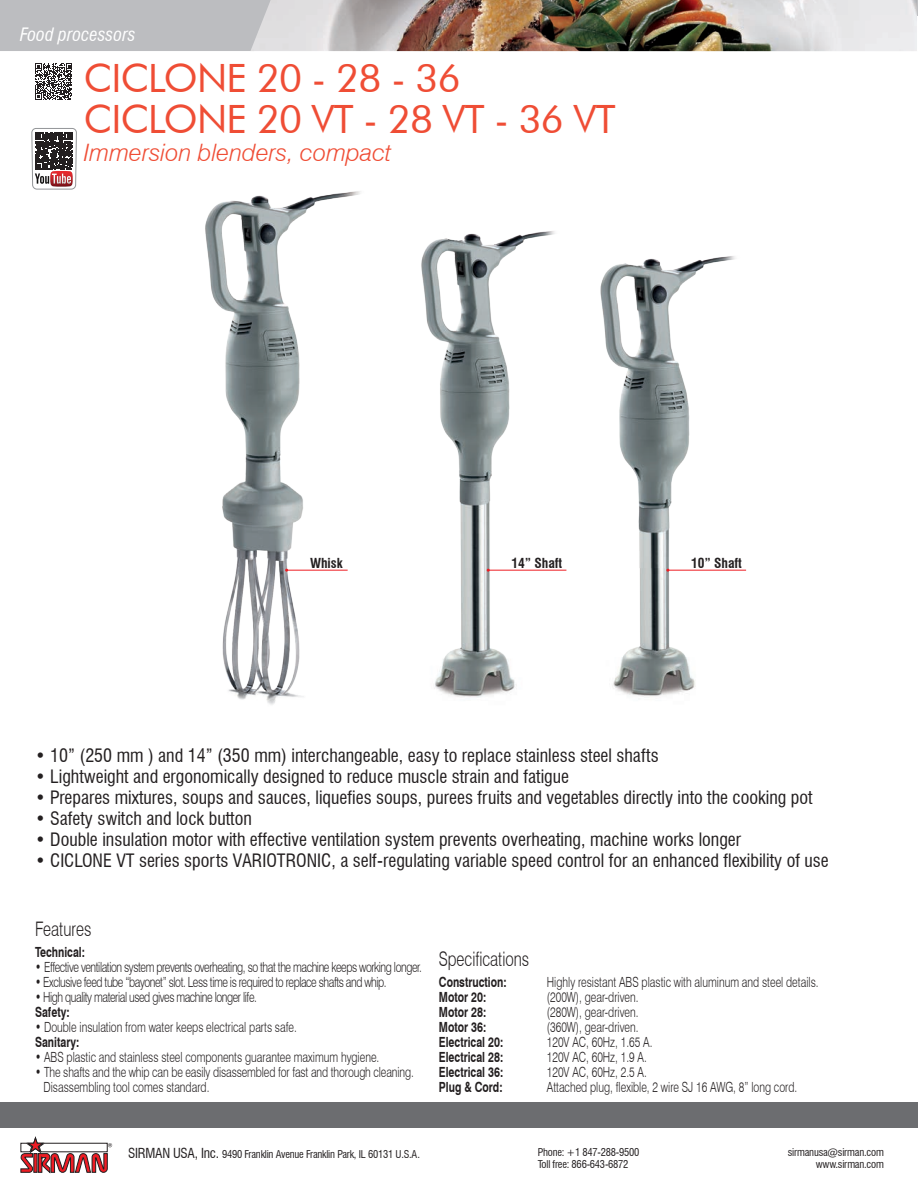
<style>
.page{position:relative;width:918px;height:1188px;background:#fff}
.page>*{position:absolute;margin:0;border:0;box-sizing:border-box;transform-origin:0 0}
.t1{font:39px/40.5px "Futura BT";letter-spacing:-.02em;color:#ef4d35}
.t2{font:italic 300 24px "Swiss 721 BT";color:#ef4d35}
.t3{font:300 19.95px "Swiss 721 BT";color:#231f20;scale:.75 1}
.t4{font:condensed 18px "Swiss 721 BT";color:#231f20}
.t5{font:italic condensed 18px "Swiss 721 BT";color:#fff}
.t6{font:300 13.95px/15px "Swiss 721 BT";color:#231f20;scale:.75 1}
.t7{font:300 13.95px "Swiss 721 BT";letter-spacing:-.04em;color:#231f20;scale:.75 1}
.t8{font:700 13.95px "Swiss 721 BT";color:#231f20;scale:.75 1}
.t9{font:700 condensed 13.5px "Swiss 721 BT";color:#231f20}
.t10{font:condensed 10.5px/12px "Swiss 721 BT";letter-spacing:-.02em;color:#231f20}
.s1{font-size:13.5px}
</style>
<div class="page">
<div style="left:0;top:1102px;width:917px;height:25px;background:#6c6d70"></div>
<svg style="left:917px;top:1102px;width:1px;height:25px"></svg>
<img style="left:287px;top:0;width:629px;height:51px">
<img style="left:211px;top:191px;width:536px;height:514px">
<hr style="left:668px;top:569px;width:78px;height:1px;background:#ee1d23">
<hr style="left:488px;top:569px;width:78px;height:1px;background:#ee1d23">
<hr style="left:287px;top:569px;width:61px;height:1px;background:#ee1d23">
<svg style="left:21px;top:1136px;width:91px;height:36px"></svg>
<svg style="left:0;top:0;width:287px;height:290px"></svg>
<svg style="left:916px;top:0;width:2px;height:51px"></svg>
<p class="t5" style="left:20px;top:24px;width:117px">Food processors</p>
<h1 class="t1" style="left:84px;top:58px;width:533px">CICLONE 20 - 28 - 36<br>CICLONE 20 VT - 28 VT - 36 VT</h1>
<h2 class="t2" style="left:84px;top:138px;width:309px">Immersion blenders, compact</h2>
<p class="t9" style="left:310px;top:554px;width:34px">Whisk</p>
<p class="t9" style="left:512px;top:554px;width:52px">14” Shaft</p>
<p class="t9" style="left:691px;top:554px;width:52px">10” Shaft</p>
<p class="t4" style="left:35px;top:744px;width:625px">• 10” (250 mm ) and 14” (350 mm) interchangeable, easy to replace stainless steel shafts</p>
<p class="t4" style="left:35px;top:765px;width:536px">• Lightweight and ergonomically designed to reduce muscle strain and fatigue</p>
<p class="t4" style="left:35px;top:786px;width:779px">• Prepares mixtures, soups and sauces, liquefies soups, purees fruits and vegetables directly into the cooking pot</p>
<p class="t4" style="left:35px;top:807px;width:218px">• Safety switch and lock button</p>
<p class="t4" style="left:35px;top:828px;width:707px">• Double insulation motor with effective ventilation system prevents overheating, machine works longer</p>
<p class="t4" style="left:35px;top:849px;width:795px">• CICLONE VT series sports VARIOTRONIC, a self-regulating variable speed control for an enhanced flexibility of use</p>
<p class="t3" style="left:35px;top:916px;width:77px">Features</p>
<p class="t8" style="left:35px;top:943px;width:68px">Technical:</p>
<p class="t7" style="left:35px;top:958px;width:517px">• Effective ventilation system prevents overheating, so that the machine keeps working longer.</p>
<p class="t7" style="left:35px;top:973px;width:470px">• Exclusive feed tube “bayonet” slot. Less time is required to replace shafts and whip.</p>
<p class="t7" style="left:35px;top:988px;width:297px">• High quality material used gives machine longer life.</p>
<p class="t8" style="left:35px;top:1003px;width:47px">Safety:</p>
<p class="t6" style="left:35px;top:1019px;width:351px">• Double insulation from water keeps electrical parts safe.</p>
<p class="t8" style="left:35px;top:1033px;width:60px">Sanitary:</p>
<p class="t6" style="left:35px;top:1049px;width:461px">• ABS plastic and stainless steel components guarantee maximum hygiene.</p>
<p class="t6" style="left:43px;top:1064px;width:495px;text-indent:-8px">• The shafts and the whip can be easily disassembled for fast and thorough cleaning.<br>Disassembling tool comes standard.</p>
<p class="t3" style="left:439px;top:946px;width:122px">Specifications</p>
<p class="t8" style="left:439px;top:973px;width:92px">Construction:</p>
<p class="t6" style="left:547px;top:974px;width:364px">Highly resistant ABS plastic with aluminum and steel details.</p>
<p class="t8" style="left:439px;top:988px;width:65px">Motor 20:</p>
<p class="t6" style="left:547px;top:989px;width:124px">(200W), gear-driven.</p>
<p class="t8" style="left:439px;top:1003px;width:65px">Motor 28:</p>
<p class="t6" style="left:547px;top:1004px;width:124px">(280W), gear-driven.</p>
<p class="t8" style="left:439px;top:1018px;width:65px">Motor 36:</p>
<p class="t6" style="left:547px;top:1019px;width:124px">(360W), gear-driven.</p>
<p class="t8" style="left:439px;top:1033px;width:87px">Electrical 20:</p>
<p class="t6" style="left:547px;top:1034px;width:142px">120V AC, 60Hz, 1.65 A.</p>
<p class="t8" style="left:439px;top:1048px;width:87px">Electrical 28:</p>
<p class="t6" style="left:547px;top:1049px;width:135px">120V AC, 60Hz, 1.9 A.</p>
<p class="t8" style="left:439px;top:1063px;width:87px">Electrical 36:</p>
<p class="t6" style="left:547px;top:1064px;width:135px">120V AC, 60Hz, 2.5 A.</p>
<p class="t8" style="left:439px;top:1078px;width:87px">Plug &amp; Cord:</p>
<p class="t6" style="left:547px;top:1079px;width:335px">Attached plug, flexible, 2 wire SJ 16 AWG, 8” long cord.</p>
<p class="t10" style="left:128px;top:1148px;width:293px"><span class="s1">SIRMAN USA, Inc.</span> 9490 Franklin Avenue Franklin Park, IL 60131 U.S.A.</p>
<p class="t10" style="left:538px;top:1146px;width:103px">Phone: +1 847-288-9500<br>Toll free: 866-643-6872</p>
<p class="t10" style="left:788px;top:1146px;width:98px;text-align:right">sirmanusa@sirman.com www.sirman.com</p>
</div>
